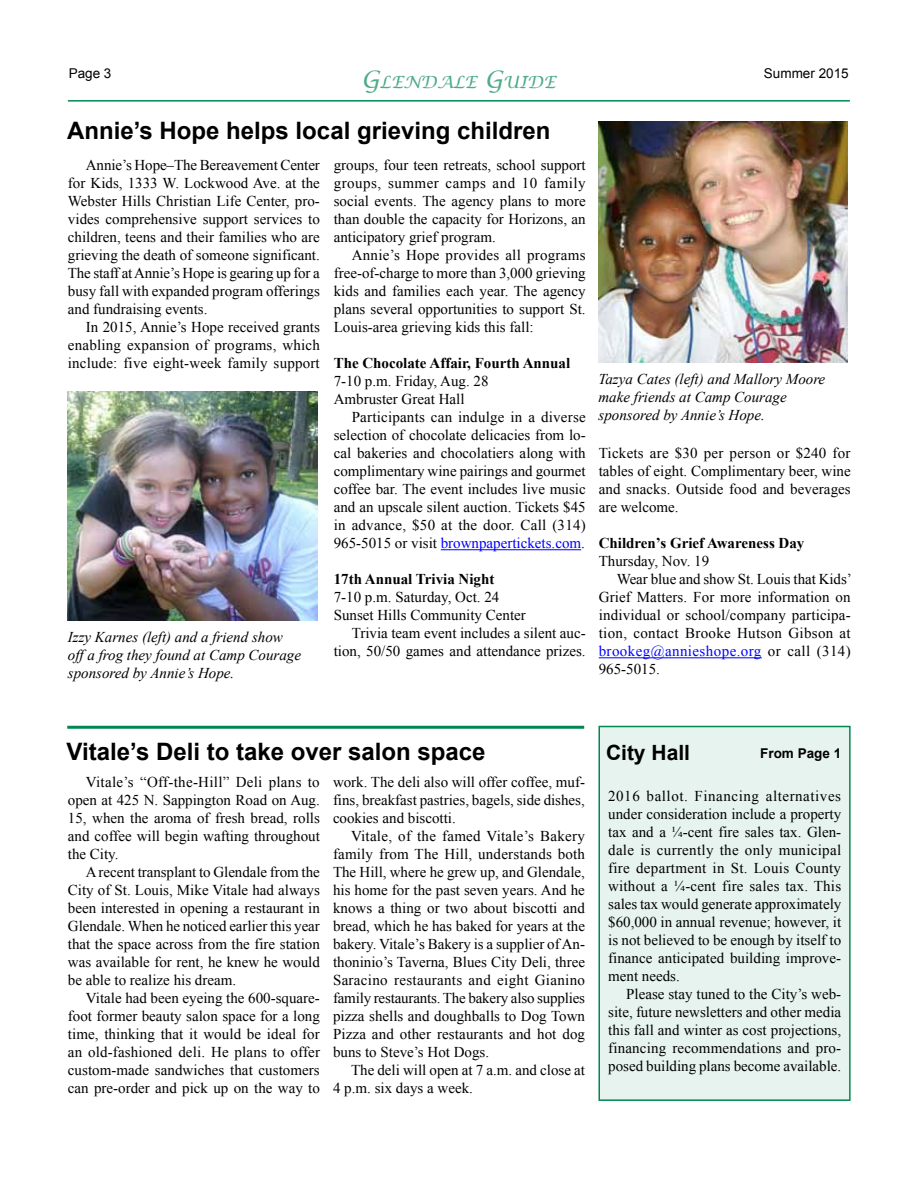
<style>
.page{position:relative;width:918px;height:1188px;background:#fff}
.page>*{position:absolute;margin:0;border:0;box-sizing:border-box;transform-origin:0 0}
.t1{font:700 24px "Arial";color:#000}
.t2{font:700 21px "Arial";color:#000}
.t3{font:italic 16.8px "Lucida Calligraphy";color:#4dab86}
.t4{font:15px/18px "Times New Roman";color:#000;text-align:justify}
.t5{font:italic 15px/18px "Times New Roman";color:#000}
.t6{font:700 15px "Times New Roman";color:#000}
.t7{font:15px "Times New Roman";letter-spacing:.03em;color:#00f}
.t8{font:15px "Times New Roman";letter-spacing:.02em;color:#000}
.t9{font:13.5px "Arial";color:#000}
.t10{font:700 13.5px "Arial";color:#000}
.s1{font-size:24px}
.s2{color:#00f}
.s3{color:#000}
</style>
<div class="page">
<hr style="left:68px;top:100px;width:782px;height:2px;background:#008752">
<div style="left:598px;top:726px;width:253px;height:375px;background:#e6f3ee;border:2px solid #008752"></div>
<hr style="left:441px;top:549px;width:140px;height:1px;background:#00f">
<img style="left:67px;top:392px;width:250px;height:228px">
<hr style="left:599px;top:657px;width:163px;height:1px;background:#00f">
<img style="left:598px;top:122px;width:249px;height:240px">
<hr style="left:67px;top:726px;width:517px;height:3px;background:#008752">
<p class="t9" style="left:69px;top:64px;width:44px">Page 3</p>
<p class="t9" style="left:764px;top:64px;width:86px">Summer 2015</p>
<p class="t3" style="left:362px;top:72px;width:196px"><span class="s1">G</span>LENDALE <span class="s1">G</span>UIDE</p>
<h1 class="t1" style="left:67px;top:115px;width:485px">Annie’s Hope helps local grieving children</h1>
<p class="t4" style="left:68px;top:156px;width:254px;text-indent:18px">Annie’s Hope–The Bereavement Center for Kids, 1333 W. Lockwood Ave. at the Webster Hills Christian Life Center, pro&shy;vides comprehensive support services to children, teens and their families who are grieving the death of someone significant.<br>The staff at Annie’s Hope is gearing up for a busy fall with expanded program offerings and fundraising events.</p>
<p class="t4" style="left:68px;top:318px;width:254px;text-indent:18px">In 2015, Annie’s Hope received grants enabling expansion of programs, which include: five eight-week family support</p>
<p class="t4" style="left:334px;top:156px;width:254px">groups, four teen retreats, school support groups, summer camps and 10 family social events. The agency plans to more than double the capacity for Horizons, an anticipatory grief program.</p>
<p class="t4" style="left:334px;top:246px;width:254px;text-indent:18px">Annie’s Hope provides all programs free-of-charge to more than 3,000 grieving kids and families each year. The agency plans several opportunities to support St.<br>Louis-area grieving kids this fall:</p>
<p class="t6" style="left:334px;top:353px;width:238px">The Chocolate Affair, Fourth Annual</p>
<p class="t4" style="left:334px;top:372px;width:156px">7-10 p.m. Friday, Aug. 28<br>Ambruster Great Hall</p>
<p class="t4" style="left:334px;top:408px;width:254px;text-indent:18px">Participants can indulge in a diverse selection of chocolate delicacies from lo&shy;cal bakeries and chocolatiers along with complimentary wine pairings and gourmet coffee bar. The event includes live music and an upscale silent auction. Tickets $45 in advance, $50 at the door. Call (314)<br>965-5015 or visit <span class="s2">brownpapertickets.com</span>.</p>
<p class="t6" style="left:334px;top:569px;width:162px">17th Annual Trivia Night</p>
<p class="t4" style="left:334px;top:588px;width:167px">7-10 p.m. Saturday, Oct. 24</p>
<p class="t4" style="left:334px;top:606px;width:194px">Sunset Hills Community Center</p>
<p class="t4" style="left:352px;top:624px;width:235px">Trivia team event includes a silent auc-</p>
<p class="t4" style="left:334px;top:642px;width:254px">tion, 50/50 games and attendance prizes.</p>
<p class="t5" style="left:68px;top:628px;width:235px">Izzy Karnes (left) and a friend show off a frog they found at Camp Courage sponsored by Annie’s Hope.</p>
<p class="t5" style="left:598px;top:369px;width:228px">Tazya Cates (left) and Mallory Moore make friends at Camp Courage sponsored by Annie’s Hope.</p>
<p class="t4" style="left:599px;top:444px;width:254px">Tickets are $30 per person or $240 for tables of eight. Complimentary beer, wine and snacks. Outside food and beverages are welcome.</p>
<p class="t6" style="left:599px;top:533px;width:207px">Children’s Grief Awareness Day</p>
<p class="t4" style="left:599px;top:552px;width:112px">Thursday, Nov. 19</p>
<p class="t4" style="left:617px;top:570px;width:237px">Wear blue and show St. Louis that Kids’</p>
<p class="t4" style="left:599px;top:588px;width:253px">Grief Matters. For more information on</p>
<p class="t4" style="left:599px;top:606px;width:253px">individual or school/company participa-</p>
<p class="t8" style="left:599px;top:623px;width:254px">tion, contact Brooke Hutson Gibson at</p>
<p class="t7" style="left:599px;top:641px;width:254px">brookeg@annieshope.org <span class="s3">or call (314)</span></p>
<p class="t4" style="left:599px;top:660px;width:63px">965-5015.</p>
<h1 class="t1" style="left:67px;top:736px;width:420px">Vitale’s Deli to take over salon space</h1>
<p class="t4" style="left:333px;top:772px;width:254px">work. The deli also will offer coffee, muf&shy;fins, breakfast pastries, bagels, side dishes, cookies and biscotti.</p>
<p class="t4" style="left:333px;top:826px;width:254px;text-indent:18px">Vitale, of the famed Vitale’s Bakery family from The Hill, understands both The Hill, where he grew up, and Glendale, his home for the past seven years. And he knows a thing or two about biscotti and bread, which he has baked for years at the bakery. Vitale’s Bakery is a supplier of An&shy;thoninio’s Taverna, Blues City Deli, three Saracino restaurants and eight Gianino family restaurants. The bakery also supplies pizza shells and doughballs to Dog Town Pizza and other restaurants and hot dog buns to Steve’s Hot Dogs.</p>
<p class="t4" style="left:333px;top:1060px;width:254px;text-indent:18px">The deli will open at 7 a.m. and close at<br>4 p.m. six days a week.</p>
<p class="t4" style="left:68px;top:772px;width:254px;text-indent:18px">Vitale’s “Off-the-Hill” Deli plans to open at 425 N. Sappington Road on Aug.<br>15, when the aroma of fresh bread, rolls and coffee will begin wafting throughout the City.</p>
<p class="t4" style="left:68px;top:862px;width:254px;text-indent:18px">A recent transplant to Glendale from the City of St. Louis, Mike Vitale had always been interested in opening a restaurant in Glendale. When he noticed earlier this year that the space across from the fire station was available for rent, he knew he would be able to realize his dream.</p>
<p class="t4" style="left:68px;top:988px;width:254px;text-indent:18px">Vitale had been eyeing the 600-square&shy;foot former beauty salon space for a long time, thinking that it would be ideal for an old-fashioned deli. He plans to offer custom-made sandwiches that customers can pre-order and pick up on the way to</p>
<h2 class="t2" style="left:606px;top:739px;width:86px">City Hall</h2>
<p class="t10" style="left:760px;top:745px;width:83px">From Page 1</p>
<p class="t4" style="left:608px;top:787px;width:235px">2016 ballot. Financing alternatives under consideration include a property tax and a ¼-cent fire sales tax. Glen&shy;dale is currently the only municipal fire department in St. Louis County without a ¼-cent fire sales tax. This sales tax would generate approximately $60,000 in annual revenue; however, it is not believed to be enough by itself to finance anticipated building improve&shy;ment needs.</p>
<p class="t4" style="left:608px;top:985px;width:235px;text-indent:18px">Please stay tuned to the City’s web&shy;site, future newsletters and other media this fall and winter as cost projections, financing recommendations and pro&shy;posed building plans become available.</p>
</div>
